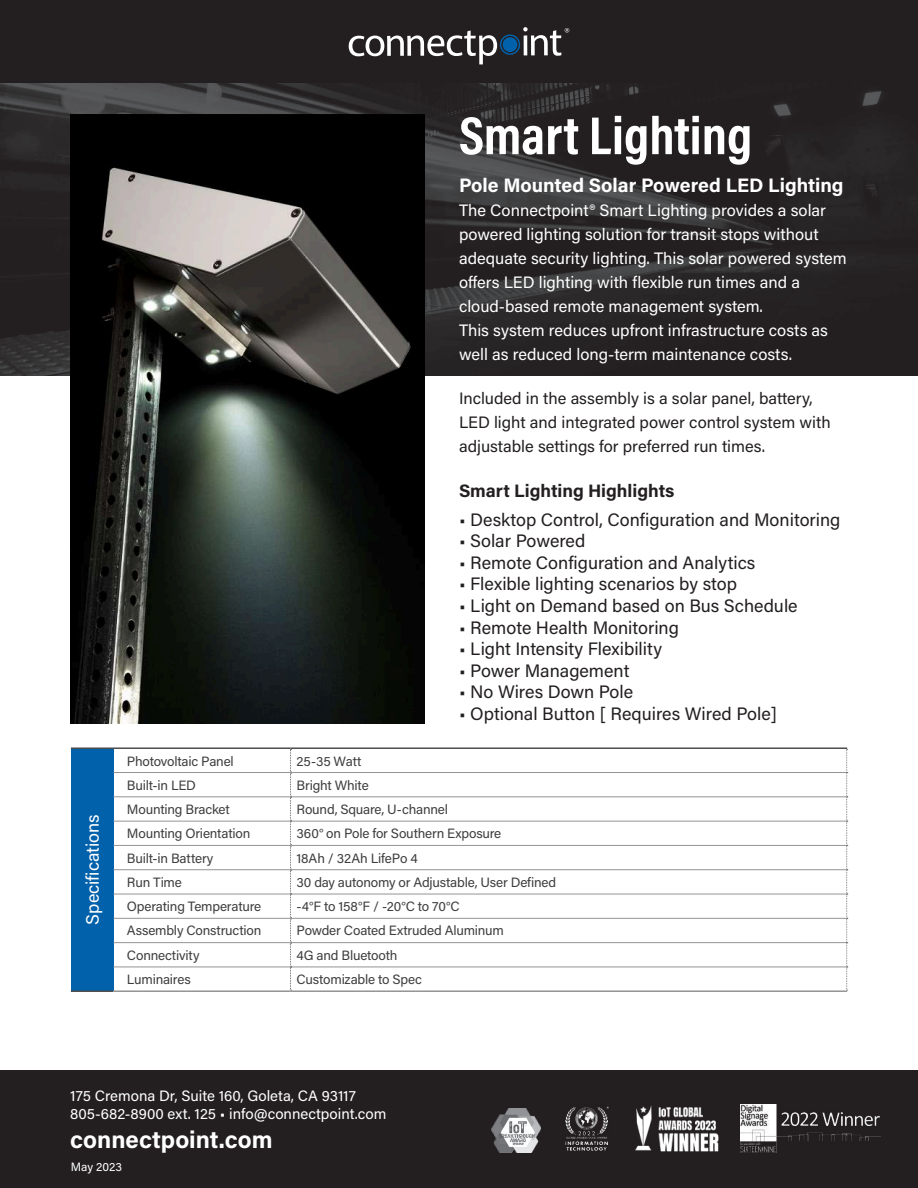
<style>
.page{position:relative;width:918px;height:1188px;background:#fff}
.page>*{position:absolute;margin:0;border:0;box-sizing:border-box;transform-origin:0 0}
.t1{font:700 54px "Acumin Pro Cond";color:#fff}
.t2{font:700 24px "Acumin Pro";color:#fff}
.t3{font:700 19.5px "Acumin Pro";color:#fff}
.t4{font:18px "Acumin Pro";color:#231f20}
.t5{font:700 18px "Acumin Pro";color:#231f20}
.t6{font:18px "Acumin Pro";letter-spacing:-.005em;color:#fff}
.t7{font:16.5px/24px "Acumin Pro";color:#fff}
.t8{font:16.5px/24px "Acumin Pro";color:#231f20}
.t9{font:15px/18px "Acumin Pro";color:#fff}
.t10{font:13.5px "Acumin Pro";letter-spacing:-.015em;color:#3e3e3f}
.t11{font:12px "Acumin Pro";letter-spacing:-.005em;color:#fff}
</style>
<div class="page">
<img style="left:0;top:82px;width:918px;height:294px">
<div style="left:71px;top:748px;width:42px;height:243px;background:#0161ab"></div>
<svg style="left:290px;top:749px;width:2px;height:241px"></svg>
<svg style="left:846px;top:749px;width:2px;height:242px"></svg>
<hr style="left:113px;top:747px;width:178px;height:2px;background:#4d4d4d">
<hr style="left:291px;top:747px;width:556px;height:2px;background:#4d4d4d">
<hr style="left:113px;top:772px;width:178px;height:1px;background:#949494">
<hr style="left:291px;top:772px;width:555px;height:1px;background:#949494">
<hr style="left:113px;top:797px;width:178px;height:1px;background:#949494">
<hr style="left:291px;top:797px;width:555px;height:1px;background:#949494">
<hr style="left:113px;top:821px;width:178px;height:1px;background:#949494">
<hr style="left:291px;top:821px;width:555px;height:1px;background:#949494">
<hr style="left:113px;top:845px;width:178px;height:1px;background:#949494">
<hr style="left:291px;top:845px;width:555px;height:1px;background:#949494">
<hr style="left:113px;top:869px;width:178px;height:1px;background:#949494">
<hr style="left:291px;top:869px;width:555px;height:1px;background:#949494">
<hr style="left:113px;top:894px;width:178px;height:1px;background:#949494">
<hr style="left:291px;top:894px;width:555px;height:1px;background:#949494">
<hr style="left:113px;top:918px;width:178px;height:1px;background:#949494">
<hr style="left:291px;top:918px;width:555px;height:1px;background:#949494">
<hr style="left:113px;top:942px;width:178px;height:1px;background:#949494">
<hr style="left:291px;top:942px;width:555px;height:1px;background:#949494">
<hr style="left:113px;top:967px;width:178px;height:1px;background:#949494">
<hr style="left:291px;top:967px;width:555px;height:1px;background:#949494">
<hr style="left:71px;top:747px;width:42px;height:2px;background:#4d4d4d">
<hr style="left:71px;top:990px;width:42px;height:2px;background:#4d4d4d">
<hr style="left:113px;top:990px;width:178px;height:2px;background:#949494">
<hr style="left:291px;top:990px;width:556px;height:2px;background:#949494">
<div style="left:0;top:0;width:918px;height:82px;background:#231f20"></div>
<div style="left:0;top:1070px;width:918px;height:118px;background:#231f20"></div>
<svg style="left:349px;top:27px;width:220px;height:37px"></svg>
<img style="left:71px;top:114px;width:353px;height:610px">
<img style="left:492px;top:1108px;width:48px;height:44px">
<img style="left:565px;top:1106px;width:44px;height:45px">
<img style="left:635px;top:1106px;width:84px;height:46px">
<img style="left:740px;top:1104px;width:141px;height:48px">
<h1 class="t1" style="left:459px;top:100px;width:295px">Smart Lighting</h1>
<h3 class="t3" style="left:459px;top:171px;width:386px">Pole Mounted Solar Powered LED Lighting</h3>
<p class="t7" style="left:459px;top:197px;width:389px">The Connectpoint® Smart Lighting provides a solar powered lighting solution for transit stops without adequate security lighting. This solar powered system offers LED lighting with flexible run times and a cloud-based remote management system.<br>This system reduces upfront infrastructure costs as well as reduced long-term maintenance costs.</p>
<h3 class="t6" style="left:80px;top:925px;width:111px;rotate:-90deg">Specifications</h3>
<p class="t8" style="left:459px;top:385px;width:373px">Included in the assembly is a solar panel, battery,<br>LED light and integrated power control system with adjustable settings for preferred run times.</p>
<h3 class="t5" style="left:459px;top:478px;width:217px">Smart Lighting Highlights</h3>
<h3 class="t4" style="left:459px;top:507px;width:383px">• Desktop Control, Configuration and Monitoring</h3>
<h3 class="t4" style="left:459px;top:528px;width:128px">• Solar Powered</h3>
<h3 class="t4" style="left:459px;top:550px;width:298px">• Remote Configuration and Analytics</h3>
<h3 class="t4" style="left:459px;top:572px;width:279px">• Flexible lighting scenarios by stop</h3>
<h3 class="t4" style="left:459px;top:593px;width:340px">• Light on Demand based on Bus Schedule</h3>
<h3 class="t4" style="left:459px;top:615px;width:222px">• Remote Health Monitoring</h3>
<h3 class="t4" style="left:459px;top:636px;width:205px">• Light Intensity Flexibility</h3>
<h3 class="t4" style="left:459px;top:658px;width:172px">• Power Management</h3>
<h3 class="t4" style="left:459px;top:680px;width:176px">• No Wires Down Pole</h3>
<h3 class="t4" style="left:459px;top:701px;width:319px">• Optional Button [ Requires Wired Pole]</h3>
<p class="t10" style="left:127px;top:752px;width:108px">Photovoltaic Panel</p>
<p class="t10" style="left:297px;top:752px;width:66px">25-35 Watt</p>
<p class="t10" style="left:127px;top:776px;width:71px">Built-in LED</p>
<p class="t10" style="left:297px;top:776px;width:74px">Bright White</p>
<p class="t10" style="left:127px;top:800px;width:104px">Mounting Bracket</p>
<p class="t10" style="left:297px;top:800px;width:153px">Round, Square, U-channel</p>
<p class="t10" style="left:127px;top:824px;width:125px">Mounting Orientation</p>
<p class="t10" style="left:297px;top:824px;width:206px">360° on Pole for Southern Exposure</p>
<p class="t10" style="left:127px;top:848px;width:88px">Built-in Battery</p>
<p class="t10" style="left:297px;top:848px;width:123px">18Ah / 32Ah LifePo 4</p>
<p class="t10" style="left:127px;top:873px;width:57px">Run Time</p>
<p class="t10" style="left:297px;top:873px;width:261px">30 day autonomy or Adjustable, User Defined</p>
<p class="t10" style="left:127px;top:897px;width:136px">Operating Temperature</p>
<p class="t10" style="left:297px;top:897px;width:165px">-4°F to 158°F / -20°C to 70°C</p>
<p class="t10" style="left:127px;top:921px;width:136px">Assembly Construction</p>
<p class="t10" style="left:297px;top:921px;width:209px">Powder Coated Extruded Aluminum</p>
<p class="t10" style="left:127px;top:946px;width:74px">Connectivity</p>
<p class="t10" style="left:297px;top:946px;width:103px">4G and Bluetooth</p>
<p class="t10" style="left:127px;top:970px;width:65px">Luminaires</p>
<p class="t10" style="left:297px;top:970px;width:127px">Customizable to Spec</p>
<p class="t9" style="left:70px;top:1086px;width:318px">175 Cremona Dr, Suite 160, Goleta, CA 93117<br>805-682-8900 ext. 125 • info@connectpoint.com</p>
<h2 class="t2" style="left:70px;top:1122px;width:204px">connectpoint.com</h2>
<p class="t11" style="left:71px;top:1159px;width:53px">May 2023</p>
</div>
